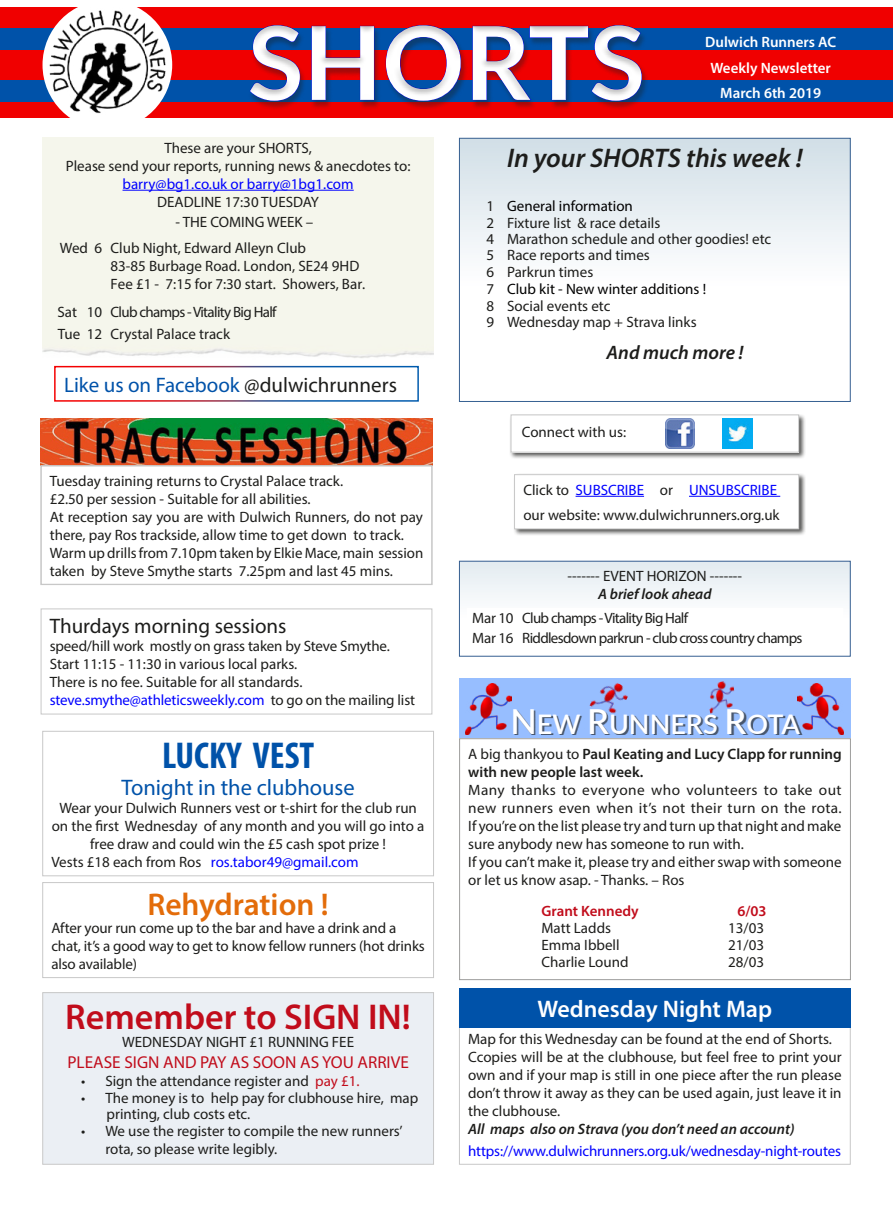
<style>
.page{position:relative;width:893px;height:1207px;background:#fff}
.page>*{position:absolute;margin:0;border:0;box-sizing:border-box;transform-origin:0 0}
.t1{font:700 102px "Lato";color:#fff}
.t2{font:700 condensed 37.5px "Myriad Pro";color:#0052a9}
.t3{font:600 36px "Myriad Pro";color:#c10c1b}
.t4{font:600 31.5px "Myriad Pro";color:#e36c0a}
.t5{font:italic 600 27px "Myriad Pro";color:#1d1d1b}
.t6{font:600 27px "Lato";color:#fff}
.t7{font:600 24px "Myriad Pro";color:#fff}
.t8{font:22.5px "Myriad Pro";color:#0052a9}
.t9{font:21px "Myriad Pro";color:#0052a9}
.t10{font:21px "Myriad Pro";color:#1d1d1b}
.t11{font:italic 600 19.5px "Myriad Pro";color:#1d1d1b}
.t12{font:17.25px "Myriad Pro";color:#c10c1b}
.t13{font:15px/18px "Myriad Pro";color:#1d1d1b}
.t14{font:15px "Myriad Pro";letter-spacing:-.005em;color:#00f}
.t15{font:15px/19.8px "Myriad Pro";letter-spacing:-.045em;color:#1d1d1b}
.t16{font:600 15px/18px "Myriad Pro";color:#1d1d1b}
.t17{font:italic 600 15px "Myriad Pro";color:#1d1d1b}
.t18{font:15px/22px "Myriad Pro";letter-spacing:-.035em;color:#1d1d1b}
.t19{font:600 15px/25.5px "Myriad Pro";color:#fff;text-align:center}
.t20{font:600 15px "Myriad Pro";color:#c10c1b}
.s1{color:#1d1d1b}
.s2{color:#00f}
.s3{color:#c10c1b}
.s4{color:#000}
.s5{font-size:34.5px}
.s6{font-weight:400}
</style>
<div class="page">
<div style="left:43px;top:731px;width:391px;height:145px;border:1px solid #c8c8c8"></div>
<div style="left:43px;top:882px;width:391px;height:96px;border:1px solid #c8c8c8"></div>
<div style="left:459px;top:138px;width:391px;height:263px;background:linear-gradient(to bottom,#dae5eb,#fff)"></div>
<div style="left:459px;top:138px;width:391px;height:264px;border:1px solid #365f91"></div>
<hr style="left:123px;top:190px;width:231px;height:1px;background:#00f">
<div style="left:0;top:7px;width:893px;height:111px;background:#f00000"></div>
<div style="left:0;top:29px;width:893px;height:21px;background:#0052a9"></div>
<div style="left:0;top:80px;width:893px;height:21px;background:#0052a9"></div>
<div style="left:43px;top:0;width:129px;height:130px;background:#fff;border-radius:50%"></div>
<img style="left:46px;top:7px;width:123px;height:107px">
<div style="left:244px;top:29px;width:403px;height:80px;background:#e5e3e1;opacity:.61"></div>
<div style="left:242px;top:16px;width:408px;height:88px;background:#000;opacity:.34"></div>
<div style="left:513px;top:473px;width:293px;height:63px;background:#1d1d1b;opacity:.75"></div>
<div style="left:514px;top:475px;width:285px;height:54px;background:#fff"></div>
<hr style="left:576px;top:496px;width:68px;height:1px;background:#00f">
<hr style="left:689px;top:496px;width:91px;height:1px;background:#00f">
<div style="left:514px;top:474px;width:285px;height:55px;border:1px solid #c8c8c8"></div>
<div style="left:510px;top:414px;width:296px;height:45px;background:#1d1d1b;opacity:.75"></div>
<div style="left:511px;top:415px;width:288px;height:37px;background:#fff"></div>
<div style="left:511px;top:414px;width:288px;height:38px;border:1px solid #c8c8c8"></div>
<img style="left:665px;top:419px;width:29px;height:29px">
<img style="left:723px;top:419px;width:29px;height:29px">
<svg style="left:463px;top:1164px;width:381px;height:1px"></svg>
<div style="left:459px;top:988px;width:391px;height:40px;background:#0052a9"></div>
<div style="left:41px;top:609px;width:391px;height:105px;border:1px solid #c8c8c8"></div>
<div style="left:459px;top:561px;width:391px;height:95px;background:linear-gradient(to right,#f1f5f8,#f1f5f8)"></div>
<div style="left:459px;top:561px;width:391px;height:95px;border:1px solid #365f91"></div>
<img style="left:41px;top:419px;width:391px;height:47px">
<svg style="left:41px;top:584px;width:391px;height:1px"></svg>
<div style="left:41px;top:466px;width:391px;height:118px;border:1px solid #c8c8c8"></div>
<div style="left:43px;top:993px;width:391px;height:171px;background:#ebeff4"></div>
<div style="left:43px;top:992px;width:391px;height:172px;border:1px solid #c8c8c8"></div>
<div style="left:54px;top:366px;width:365px;height:36px;border:2px solid #fff"></div>
<div style="left:459px;top:738px;width:392px;height:242px;border:1px solid #9d9d9c"></div>
<div style="left:459px;top:679px;width:391px;height:59px;background:#97beff"></div>
<div style="left:514px;top:710px;width:288px;height:25px;background:#1d1d1b;opacity:.65"></div>
<img style="left:465px;top:684px;width:47px;height:51px">
<img style="left:590px;top:678px;width:41px;height:41px">
<img style="left:706px;top:681px;width:31px;height:32px">
<img style="left:798px;top:684px;width:46px;height:51px">
<svg style="left:467px;top:608px;width:376px;height:39px"></svg>
<h1 class="t1" style="left:248px;top:-12px;width:399px">SHORTS</h1>
<p class="t19" style="left:705px;top:29px;width:132px">Dulwich Runners AC<br>Weekly Newsletter<br>March 6th 2019</p>
<p class="t13" style="left:66px;top:138px;width:346px;text-align:center">These are your SHORTS,<br>Please send your reports, running news &amp; anecdotes to:</p>
<p class="t14" style="left:123px;top:174px;width:233px">barry@bg1.co.uk or barry@1bg1.com</p>
<p class="t13" style="left:157px;top:192px;width:163px">DEADLINE 17:30 TUESDAY</p>
<p class="t13" style="left:111px;top:239px;width:256px;text-indent:-51px">Wed 6 Club Night, Edward Alleyn Club<br>83-85 Burbage Road. London, SE24 9HD<br>Fee £1 - 7:15 for 7:30 start. Showers, Bar.</p>
<p class="t18" style="left:58px;top:300px;width:221px">Sat 10 Club champs - Vitality Big Half<br>Tue 12 Crystal Palace track</p>
<p class="t13" style="left:175px;top:212px;width:139px">- THE COMING WEEK –</p>
<h3 class="t9" style="left:64px;top:372px;width:334px">Like us on Facebook <span class="s1">@dulwichrunners</span></h3>
<p class="t13" style="left:50px;top:471px;width:375px">Tuesday training returns to Crystal Palace track.<br>£2.50 per session - Suitable for all abilities.<br>At reception say you are with Dulwich Runners, do not pay there, pay Ros trackside, allow time to get down to track.<br>Warm up drills from 7.10pm taken by Elkie Mace, main session taken by Steve Smythe starts 7.25pm and last 45 mins.</p>
<h3 class="t10" style="left:50px;top:613px;width:238px">Thurdays morning sessions</h3>
<p class="t13" style="left:50px;top:637px;width:367px">speed/hill work mostly on grass taken by Steve Smythe.<br>Start 11:15 - 11:30 in various local parks.<br>There is no fee. Suitable for all standards. <span class="s2">steve.smythe@athleticsweekly.com</span> to go on the mailing list</p>
<h2 class="t2" style="left:162px;top:732px;width:154px">LUCKY VEST</h2>
<h3 class="t8" style="left:121px;top:774px;width:235px">Tonight in the clubhouse</h3>
<p class="t13" style="left:59px;top:799px;width:359px">Wear your Dulwich Runners vest or t-shirt for the club run</p>
<p class="t13" style="left:52px;top:817px;width:374px">on the first Wednesday of any month and you will go into a</p>
<p class="t13" style="left:90px;top:835px;width:297px">free draw and could win the £5 cash spot prize !</p>
<p class="t14" style="left:51px;top:853px;width:309px"><span class="s1">Vests £18 each from Ros</span> ros.tabor49@gmail.com</p>
<h3 class="t4" style="left:147px;top:884px;width:183px">Rehydration !</h3>
<p class="t13" style="left:51px;top:919px;width:375px">After your run come up to the bar and have a drink and a chat, it’s a good way to get to know fellow runners (hot drinks also available)</p>
<h3 class="t3" style="left:65px;top:994px;width:347px">Remember to SIGN IN!</h3>
<p class="t13" style="left:122px;top:1033px;width:233px">WEDNESDAY NIGHT £1 RUNNING FEE</p>
<p class="t12" style="left:67px;top:1052px;width:343px">PLEASE SIGN AND PAY AS SOON AS YOU ARRIVE</p>
<p class="t13" style="left:81px;top:1072px;width:280px">• Sign the attendance register and <span class="s3">pay £1.</span></p>
<p class="t13" style="left:107px;top:1089px;width:313px;line-height:16.5px;text-indent:-25px">• The money is to help pay for clubhouse hire, map printing, club costs etc.</p>
<p class="t13" style="left:105px;top:1121px;width:299px;text-indent:-24px">• We use the register to compile the new runners’ rota, so please write legibly.</p>
<h3 class="t5" style="left:507px;top:141px;width:297px">In your SHORTS this week !</h3>
<p class="t13" style="left:487px;top:198px;width:286px;line-height:16.5px">1 <span class="s4">General information<br></span>2 Fixture list &amp; race details<br>4 Marathon schedule and other goodies! etc<br>5 Race reports and times<br>6 Parkrun times<br>7 <span class="s4">Club kit - New winter additions !<br></span>8 Social events etc<br>9 Wednesday map + Strava links</p>
<h3 class="t11" style="left:606px;top:340px;width:139px">And much more !</h3>
<p class="t13" style="left:522px;top:422px;width:106px">Connect with us:</p>
<p class="t13" style="left:523px;top:477px;width:258px;line-height:25.2px">Click to <span class="s2">SUBSCRIBE</span> or <span class="s2">UNSUBSCRIBE </span>our website: www.dulwichrunners.org.uk</p>
<p class="t13" style="left:568px;top:567px;width:176px">------- EVENT HORIZON -------</p>
<p class="t17" style="left:598px;top:585px;width:115px">A brief look ahead</p>
<p class="t15" style="left:472px;top:608px;width:332px">Mar 10 Club champs - Vitality Big Half<br>Mar 16 Riddlesdown parkrun - club cross country champs</p>
<h3 class="t6" style="left:510px;top:704px;width:291px"><span class="s5">N</span>EW <span class="s5">R</span>UNNERS <span class="s5">R</span>OTA</h3>
<p class="t16" style="left:468px;top:744px;width:375px"><span class="s6">A big thankyou to</span> Paul Keating and Lucy Clapp for running with new people last week.</p>
<p class="t13" style="left:468px;top:780px;width:375px">Many thanks to everyone who volunteers to take out new runners even when it’s not their turn on the rota.<br>If you’re on the list please try and turn up that night and make sure anybody new has someone to run with.<br>If you can’t make it, please try and either swap with someone or let us know asap. - Thanks. – Ros</p>
<p class="t20" style="left:541px;top:901px;width:99px">Grant Kennedy</p>
<p class="t20" style="left:737px;top:901px;width:31px">6/03</p>
<p class="t13" style="left:541px;top:918px;width:71px">Matt Ladds</p>
<p class="t13" style="left:728px;top:918px;width:37px">13/03</p>
<p class="t13" style="left:541px;top:935px;width:80px">Emma Ibbell</p>
<p class="t13" style="left:728px;top:935px;width:37px">21/03</p>
<p class="t13" style="left:541px;top:952px;width:89px">Charlie Lound</p>
<p class="t13" style="left:728px;top:952px;width:37px">28/03</p>
<h3 class="t7" style="left:537px;top:994px;width:236px">Wednesday Night Map</h3>
<p class="t13" style="left:468px;top:1030px;width:375px">Map for this Wednesday can be found at the end of Shorts.<br>Ccopies will be at the clubhouse, but feel free to print your own and if your map is still in one piece after the run please don’t throw it away as they can be used again, just leave it in the clubhouse.</p>
<p class="t17" style="left:468px;top:1119px;width:328px">All maps also on Strava (you don’t need an account)</p>
<p class="t14" style="left:468px;top:1141px;width:374px">https://www.dulwichrunners.org.uk/wednesday-night-routes</p>
</div>
